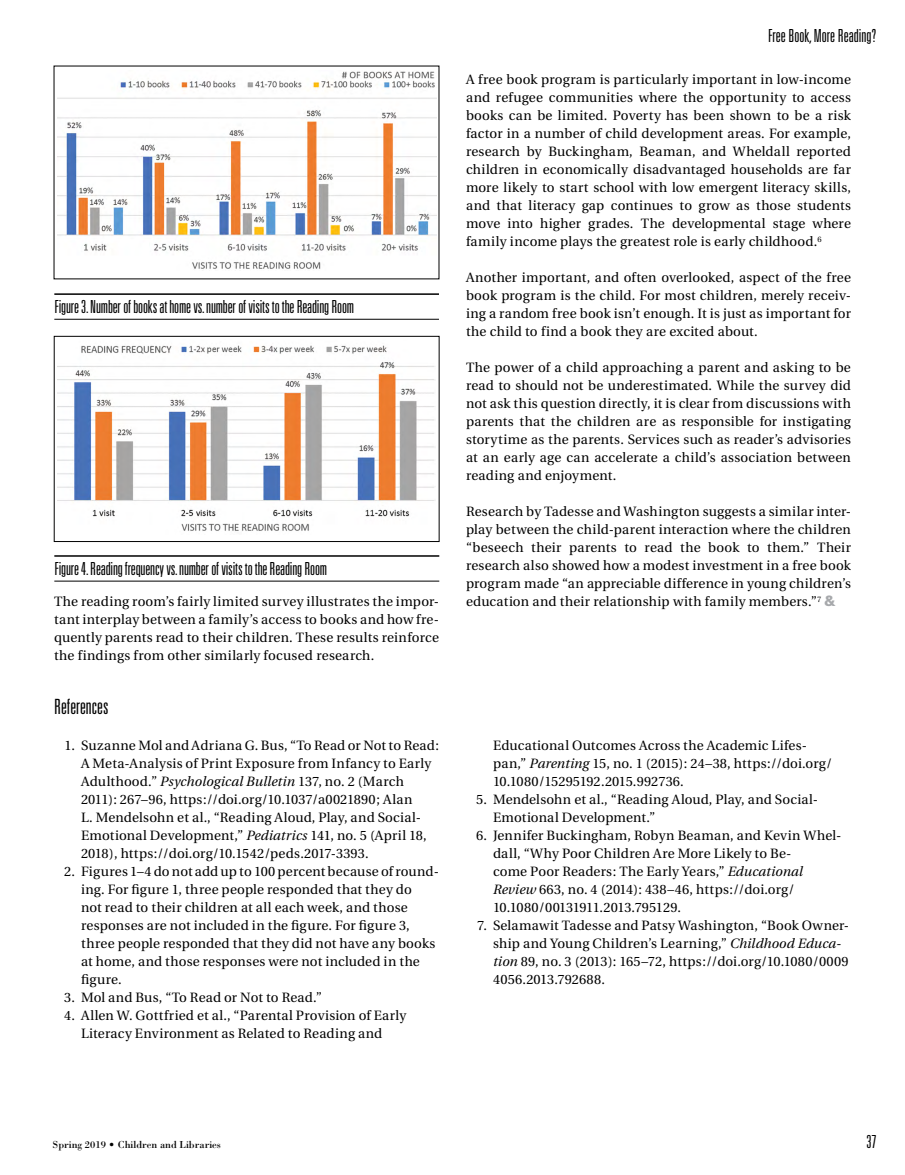
<style>
.page{position:relative;width:905px;height:1175px;background:#fff}
.page>*{position:absolute;margin:0;border:0;box-sizing:border-box;transform-origin:0 0}
.REF_head_a{font:300 ultra-condensed 21px "Univers";color:#000}
.IMAGE_title_figure{font:300 ultra-condensed 18px "Univers";letter-spacing:-.01em;color:#000}
.BODY{font:13.5px/18px "Utopia";letter-spacing:.015em;color:#000;text-align:justify}
.REF{font:13.5px/18px "Utopia";letter-spacing:.01em;color:#000}
.t1{font:10.5px "Bodoni";color:#000}
.s1{font-style:italic}
.s2{font-family:"Usual";font-weight:800;color:#a7a9ac}
</style>
<div class="page">
<hr style="left:54px;top:293px;width:385px;height:2px;background:#000">
<hr style="left:54px;top:319px;width:385px;height:1px;background:#000">
<img style="left:57px;top:71px;width:380px;height:198px">
<img style="left:58px;top:345px;width:377px;height:186px">
<div style="left:54px;top:336px;width:385px;height:206px;border:1px solid #000"></div>
<hr style="left:54px;top:555px;width:385px;height:1px;background:#000">
<hr style="left:54px;top:580px;width:385px;height:1px;background:#000">
<p class="IMAGE_title_figure" style="left:54px;top:297px;width:301px">Figure 3. Number of books at home vs. number of visits to the Reading Room</p>
<p class="IMAGE_title_figure" style="left:54px;top:559px;width:274px">Figure 4. Reading frequency vs. number of visits to the Reading Room</p>
<p class="BODY" style="left:54px;top:593px;width:386px">The reading room’s fairly limited survey illustrates the impor&shy;tant interplay between a family’s access to books and how fre&shy;quently parents read to their children. These results reinforce the findings from other similarly focused research.</p>
<p class="REF_head_a" style="left:54px;top:696px;width:56px">References</p>
<p class="REF" style="left:81px;top:737px;width:359px;text-indent:-16px">1. Suzanne Mol and Adriana G. Bus, “To Read or Not to Read:<br>A Meta-Analysis of Print Exposure from Infancy to Early Adulthood.” <span class="s1">Psychological Bulletin</span> 137, no. 2 (March 2011): 267–96, https://doi.org/10.1037/a0021890; Alan<br>L. Mendelsohn et al., “Reading Aloud, Play, and Social-Emotional Development,” <span class="s1">Pediatrics</span> 141, no. 5 (April 18, 2018), https://doi.org/10.1542/peds.2017-3393.</p>
<p class="REF" style="left:81px;top:863px;width:359px;text-indent:-17px">2. Figures 1–4 do not add up to 100 percent because of round&shy;ing. For figure 1, three people responded that they do<br>not read to their children at all each week, and those responses are not included in the figure. For figure 3, three people responded that they did not have any books at home, and those responses were not included in the figure.</p>
<p class="REF" style="left:64px;top:989px;width:259px">3. Mol and Bus, “To Read or Not to Read.”</p>
<p class="REF" style="left:64px;top:1007px;width:343px;text-align:center">4. Allen W. Gottfried et al., “Parental Provision of Early<br>Literacy Environment as Related to Reading and</p>
<h2 class="IMAGE_title_figure" style="left:768px;top:26px;width:110px">Free Book, More Reading?</h2>
<p class="BODY" style="left:466px;top:71px;width:386px">A free book program is particularly important in low-income and refugee communities where the opportunity to access books can be limited. Poverty has been shown to be a risk factor in a number of child development areas. For example, research by Buckingham, Beaman, and Wheldall reported children in economically disadvantaged households are far more likely to start school with low emergent literacy skills, and that literacy gap continues to grow as those students move into higher grades. The developmental stage where family income plays the greatest role is early childhood.<sup>6</sup></p>
<p class="BODY" style="left:466px;top:269px;width:386px">Another important, and often overlooked, aspect of the free book program is the child. For most children, merely receiv&shy;ing a random free book isn’t enough. It is just as important for the child to find a book they are excited about.</p>
<p class="BODY" style="left:466px;top:359px;width:386px">The power of a child approaching a parent and asking to be read to should not be underestimated. While the survey did not ask this question directly, it is clear from discussions with parents that the children are as responsible for instigating storytime as the parents. Services such as reader’s advisories at an early age can accelerate a child’s association between reading and enjoyment.</p>
<p class="BODY" style="left:466px;top:503px;width:386px">Research by Tadesse and Washington suggests a similar inter&shy;play between the child-parent interaction where the children “beseech their parents to read the book to them.” Their research also showed how a modest investment in a free book program made “an appreciable difference in young children’s education and their relationship with family members.”<sup>7</sup> <span class="s2">&amp;</span></p>
<p class="REF" style="left:493px;top:737px;width:341px">Educational Outcomes Across the Academic Lifes&shy;pan,” <span class="s1">Parenting</span> 15, no. 1 (2015): 24–38, https://doi.org/<br>10.1080/15295192.2015.992736.</p>
<p class="REF" style="left:493px;top:791px;width:327px;text-indent:-17px">5. Mendelsohn et al., “Reading Aloud, Play, and Social-<br>Emotional Development.”</p>
<p class="REF" style="left:493px;top:827px;width:350px;text-indent:-17px">6. Jennifer Buckingham, Robyn Beaman, and Kevin Whel&shy;dall, “Why Poor Children Are More Likely to Be-<br>come Poor Readers: The Early Years,” <span class="s1">Educational Review</span> 663, no. 4 (2014): 438–46, https://doi.org/ 10.1080/00131911.2013.795129.</p>
<p class="REF" style="left:493px;top:917px;width:357px;text-indent:-16px">7. Selamawit Tadesse and Patsy Washington, “Book Owner&shy;ship and Young Children’s Learning,” <span class="s1">Childhood Educa&shy;tion</span> 89, no. 3 (2013): 165–72, https://doi.org/10.1080/0009<br>4056.2013.792688.</p>
<p class="t1" style="left:52px;top:1138px;width:170px">Spring 2019 • Children and Libraries</p>
<h2 class="IMAGE_title_figure" style="left:866px;top:1132px;width:11px">37</h2>
</div>
